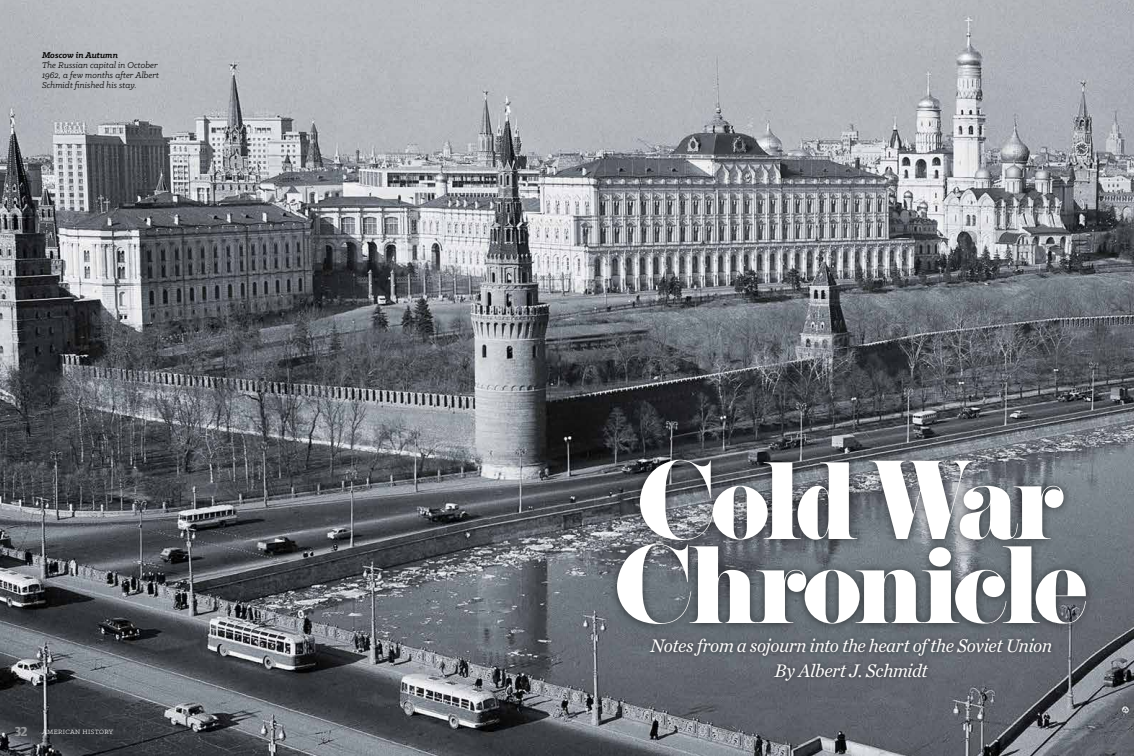
<style>
.page{position:relative;width:1134px;height:756px;background:#fff}
.page>*{position:absolute;margin:0;border:0;box-sizing:border-box;transform-origin:0 0}
.t1{font:100px/84px "Pistilli";letter-spacing:-.08em;color:#fff}
.t2{font:italic 19px/24.5px "Chronicle Text G1";letter-spacing:-.02em;color:#fff;text-align:center}
.t3{font:italic 9.5px/10px "Klinic Slab";letter-spacing:.005em;color:#000}
.t4{font:italic 700 9.5px "Klinic Slab";letter-spacing:.005em;color:#000}
.t5{font:7px "Klinic Slab";letter-spacing:.05em;color:#fff}
.s1{font-family:"Guardian Compact";font-weight:600;font-size:13px;color:#939598}
</style>
<div class="page">
<img style="left:0;top:0;width:1134px;height:756px">
<div style="left:608px;top:450px;width:487px;height:183px;background:#000;opacity:.5"></div>
<div style="left:645px;top:634px;width:411px;height:52px;background:#000;opacity:.35"></div>
<p class="t4" style="left:42px;top:49px;width:77px">Moscow in Autumn</p>
<p class="t3" style="left:42px;top:60px;width:119px">The Russian capital in October<br>1962, a few months after Albert<br>Schmidt finished his stay.</p>
<p class="t5" style="left:15px;top:728px;width:100px"><span class="s1">32</span> AMERICAN HISTORY</p>
<h1 class="t1" style="left:613px;top:458px;width:478px">Cold War<br>Chronicle</h1>
<h2 class="t2" style="left:650px;top:632px;width:403px">Notes from a sojourn into the heart of the Soviet Union<br>By Albert J. Schmidt</h2>
</div>
